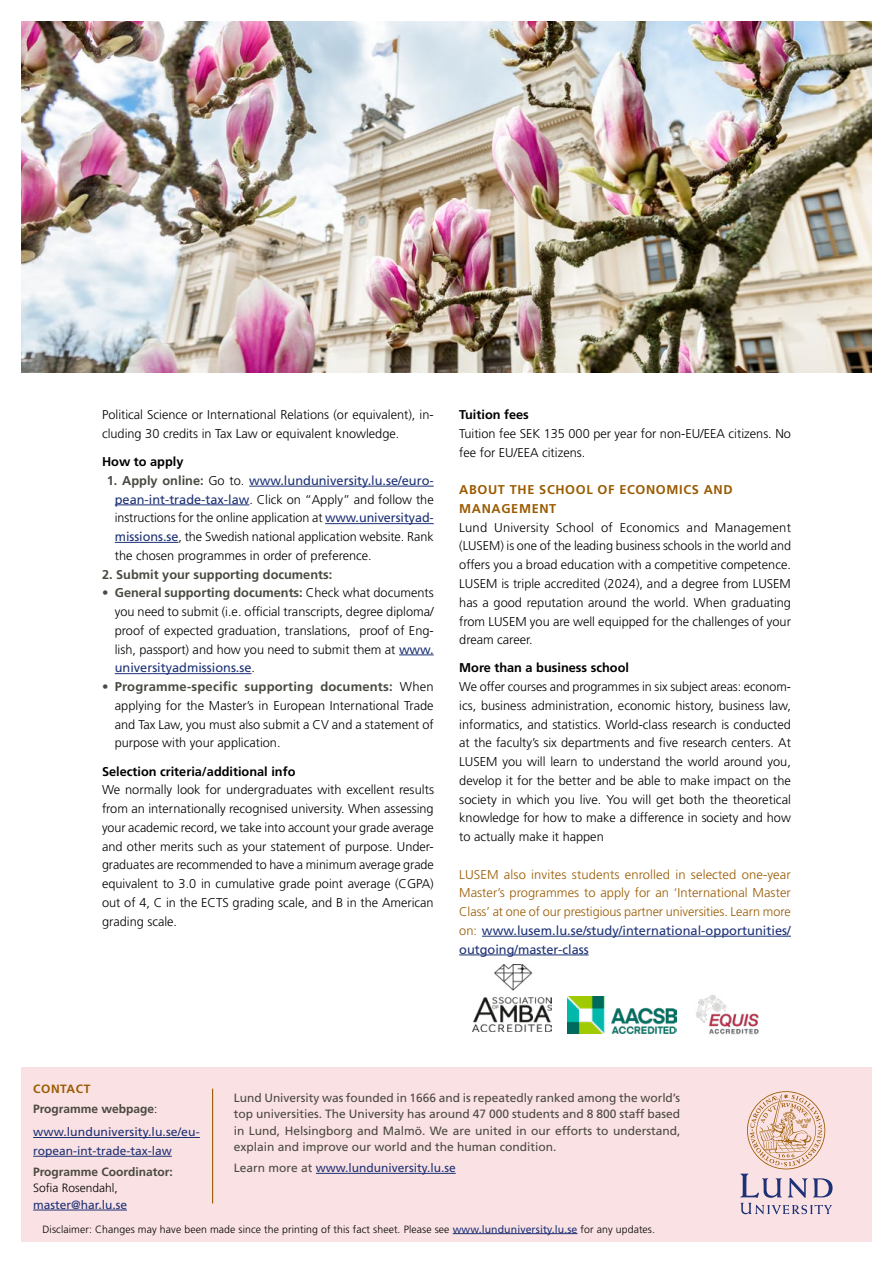
<style>
.page{position:relative;width:893px;height:1263px;background:#fff}
.page>*{position:absolute;margin:0;border:0;box-sizing:border-box;transform-origin:0 0}
.Svart_Brödtext_utan_indrag{font:300 12.75px/18.8px "Frutiger LT Std";color:#000;text-align:justify}
.Brödtext_Bold_t_o_m{font:300 12.75px/18.8px "Frutiger LT Std";color:#000;text-align:justify}
.Svart_Brödtext_utan_indrag-2{font:300 12.75px/18.8px "Frutiger LT Std";letter-spacing:-.005em;color:#9a5b02;text-align:justify}
.Svart_Brödtext_med_indrag{font:300 12.75px/18.8px "Frutiger LT Std";color:#000}
.H3_Underrubrik{font:700 12.75px "Frutiger LT Std";color:#000}
.H2_Brons_Underrubrik{font:700 12.75px/18.8px "Frutiger LT Std";letter-spacing:.05em;color:#9a5b02}
.Brödtext_Bold_t_o_m-2{font:700 12.75px "Frutiger LT Std";color:#4a4941}
.t1{font:12px/16.5px "Frutiger LT Std";color:#4a4941;text-align:justify}
.Svart_Brödtext_utan_indrag-3{font:12px/18.8px "Frutiger LT Std";color:#1d3176}
.t2{font:700 12px "Frutiger LT Std";color:#4a4941}
.Svart_Brödtext_utan_indrag-4{font:300 12px "Frutiger LT Std";color:#000}
.H2_Brons_Underrubrik-2{font:700 12px "Frutiger LT Std";letter-spacing:.05em;color:#9a5b02}
.t3{font:300 10.5px "Frutiger LT Std";letter-spacing:.01em;color:#000}
.s1{font-weight:700;color:#4a4941}
.s2{font-weight:400;color:#1d3176}
.s3{font-weight:300;color:#000}
.s4{color:#4a4941}
</style>
<div class="page">
<img style="left:21px;top:21px;width:851px;height:351px">
<div style="left:21px;top:1067px;width:851px;height:175px;background:#fae1e3"></div>
<hr style="left:212px;top:1089px;width:1px;height:114px;background:#9a5b02">
<hr style="left:249px;top:486px;width:185px;height:1px;background:#1d3176">
<hr style="left:115px;top:505px;width:134px;height:1px;background:#1d3176">
<hr style="left:325px;top:523px;width:109px;height:1px;background:#1d3176">
<hr style="left:115px;top:542px;width:63px;height:1px;background:#1d3176">
<hr style="left:399px;top:655px;width:35px;height:1px;background:#1d3176">
<hr style="left:115px;top:673px;width:137px;height:1px;background:#1d3176">
<hr style="left:482px;top:936px;width:309px;height:1px;background:#1d3176">
<hr style="left:459px;top:955px;width:130px;height:1px;background:#1d3176">
<hr style="left:33px;top:1137px;width:167px;height:1px;background:#1d3176">
<hr style="left:33px;top:1156px;width:139px;height:1px;background:#1d3176">
<hr style="left:33px;top:1210px;width:94px;height:1px;background:#1d3176">
<hr style="left:316px;top:1173px;width:140px;height:1px;background:#1d3176">
<hr style="left:453px;top:1233px;width:124px;height:1px;background:#1d3176">
<svg style="left:740px;top:1091px;width:92px;height:123px"></svg>
<img style="left:473px;top:965px;width:78px;height:67px">
<img style="left:567px;top:996px;width:110px;height:37px">
<img style="left:695px;top:994px;width:64px;height:41px">
<p class="Svart_Brödtext_med_indrag" style="left:102px;top:406px;width:333px">Political Science or International Relations (or equivalent), in&shy;cluding 30 credits in Tax Law or equivalent knowledge.</p>
<h3 class="H3_Underrubrik" style="left:102px;top:454px;width:83px">How to apply</h3>
<p class="Brödtext_Bold_t_o_m" style="left:115px;top:471px;width:321px;text-indent:-8px"><span class="s1">1. Apply online:</span> Go to. <span class="s2">www.lunduniversity.lu.se/euro&shy;pean-int-trade-tax-law</span>. Click on “Apply” and follow the instructions for the online application at <span class="s2">www.universityad&shy;missions.se</span>, the Swedish national application website. Rank the chosen programmes in order of preference.</p>
<p class="Brödtext_Bold_t_o_m-2" style="left:102px;top:567px;width:232px">2. Submit your supporting documents:</p>
<p class="Svart_Brödtext_utan_indrag" style="left:115px;top:584px;width:320px;text-indent:-13px"><span class="s1">• General supporting documents:</span> Check what documents you need to submit (i.e. official transcripts, degree diploma/ proof of expected graduation, translations, proof of Eng&shy;lish, passport) and how you need to submit them at <span class="s2">www. universityadmissions.se</span>.</p>
<p class="Svart_Brödtext_utan_indrag" style="left:115px;top:677px;width:320px;text-indent:-13px"><span class="s1">• Programme-specific supporting documents:</span> When applying for the Master’s in European International Trade and Tax Law, you must also submit a CV and a statement of purpose with your application.</p>
<h3 class="H3_Underrubrik" style="left:102px;top:763px;width:195px">Selection criteria/additional info</h3>
<p class="Svart_Brödtext_utan_indrag" style="left:102px;top:781px;width:333px">We normally look for undergraduates with excellent results from an internationally recognised university. When assessing your academic record, we take into account your grade average and other merits such as your statement of purpose. Under&shy;graduates are recommended to have a minimum average grade equivalent to 3.0 in cumulative grade point average (CGPA) out of 4, C in the ECTS grading scale, and B in the American grading scale.</p>
<h3 class="H3_Underrubrik" style="left:459px;top:407px;width:71px">Tuition fees</h3>
<p class="Svart_Brödtext_utan_indrag" style="left:459px;top:424px;width:333px">Tuition fee SEK 135 000 per year for non-EU/EEA citizens. No fee for EU/EEA citizens.</p>
<h2 class="H2_Brons_Underrubrik" style="left:459px;top:480px;width:275px">ABOUT THE SCHOOL OF ECONOMICS AND<br>MANAGEMENT</h2>
<p class="Svart_Brödtext_utan_indrag" style="left:459px;top:518px;width:333px">Lund University School of Economics and Management (LUSEM) is one of the leading business schools in the world and offers you a broad education with a competitive competence.<br>LUSEM is triple accredited (2024), and a degree from LUSEM has a good reputation around the world. When graduating from LUSEM you are well equipped for the challenges of your dream career.</p>
<h3 class="H3_Underrubrik" style="left:459px;top:660px;width:171px">More than a business school</h3>
<p class="Svart_Brödtext_utan_indrag" style="left:459px;top:677px;width:333px">We offer courses and programmes in six subject areas: econom&shy;ics, business administration, economic history, business law, informatics, and statistics. World-class research is conducted at the faculty’s six departments and five research centers. At LUSEM you will learn to understand the world around you, develop it for the better and be able to make impact on the society in which you live. You will get both the theoretical knowledge for how to make a difference in society and how to actually make it happen</p>
<p class="Svart_Brödtext_utan_indrag-2" style="left:459px;top:865px;width:333px">LUSEM also invites students enrolled in selected one-year Master’s programmes to apply for an ‘International Master Class’ at one of our prestigious partner universities. Learn more on: <span class="s2">www.lusem.lu.se/study/international-opportunities/ outgoing/master-class</span></p>
<h2 class="H2_Brons_Underrubrik-2" style="left:33px;top:1081px;width:59px">CONTACT</h2>
<p class="t2" style="left:33px;top:1102px;width:126px">Programme webpage<span class="s3">:</span></p>
<p class="Svart_Brödtext_utan_indrag-3" style="left:33px;top:1123px;width:168px">www.lunduniversity.lu.se/eu&shy;ropean-int-trade-tax-law</p>
<p class="t2" style="left:33px;top:1164px;width:141px">Programme Coordinator:</p>
<p class="Svart_Brödtext_utan_indrag-4" style="left:33px;top:1181px;width:86px">Sofia Rosendahl,</p>
<p class="Svart_Brödtext_utan_indrag-3" style="left:33px;top:1195px;width:95px">master@har.lu.se</p>
<p class="t1" style="left:234px;top:1089px;width:448px">Lund University was founded in 1666 and is repeatedly ranked among the world’s top universities. The University has around 47 000 students and 8 800 staff based in Lund, Helsingborg and Malmö. We are united in our efforts to understand, explain and improve our world and the human condition.</p>
<p class="Svart_Brödtext_utan_indrag-3" style="left:234px;top:1159px;width:223px"><span class="s4">Learn more at</span> www.lunduniversity.lu.se</p>
<p class="t3" style="left:43px;top:1223px;width:614px">Disclaimer: Changes may have been made since the printing of this fact sheet. Please see <span class="s2">www.lunduniversity.lu.se</span> for any updates.</p>
</div>
